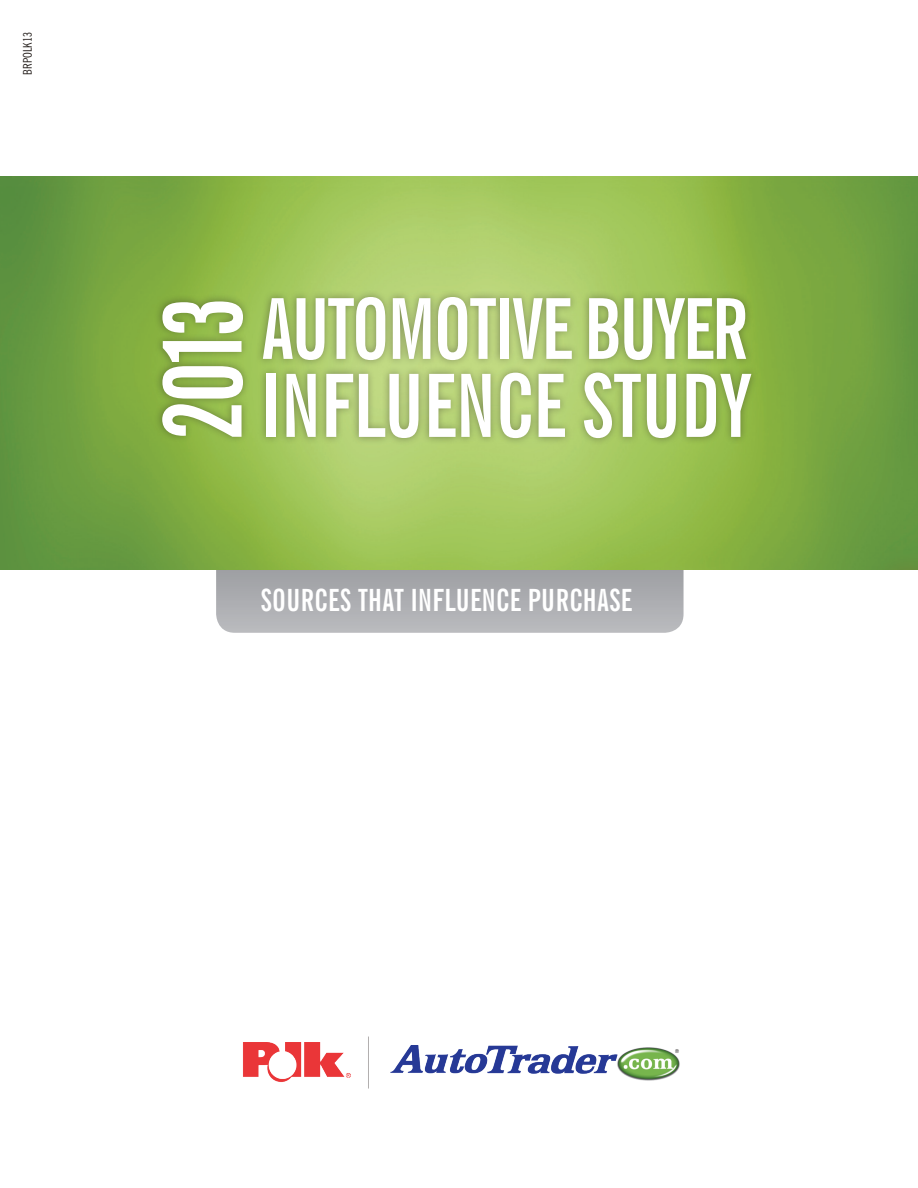
<style>
.page{position:relative;width:918px;height:1188px;background:#fff}
.page>*{position:absolute;margin:0;border:0;box-sizing:border-box;transform-origin:0 0}
.t1{font:107.25px "News Gothic Bd X Cn BT";color:#fff}
.t2{font:87.15px "News Gothic Bd X Cn BT";color:#fff}
.t3{font:84px "News Gothic Bd X Cn BT";letter-spacing:-.025em;color:#fff}
.t4{font:30.6px "News Gothic Bd X Cn BT";letter-spacing:.015em;color:#fff}
.t5{font:12px "News Gothic Cn BT";letter-spacing:.01em;color:#241e1b}
</style>
<div class="page">
<svg style="left:216px;top:570px;width:468px;height:63px;background:#acadb1"></svg>
<img style="left:243px;top:1036px;width:437px;height:53px">
<img style="left:0;top:176px;width:918px;height:394px">
<div style="left:255px;top:289px;width:504px;height:157px;background:#231f20;opacity:.4"></div>
<div style="left:154px;top:293px;width:97px;height:151px;background:#231f20;opacity:.4"></div>
<p class="t5" style="left:20px;top:75px;width:44px;rotate:-90deg">BRPOLK13</p>
<h1 class="t1" style="left:133px;top:441px;width:148px;rotate:-90deg">2013</h1>
<h3 class="t3" style="left:261px;top:274px;width:488px">AUTOMOTIVE BUYER</h3>
<h2 class="t2" style="left:261px;top:349px;width:491px">IN FLUENCE STUDY</h2>
<p class="t4" style="left:261px;top:580px;width:110px">SOURCES THAT</p>
<p class="t4" style="left:411px;top:580px;width:185px">INFLUENCE PURCHASE</p>
</div>
